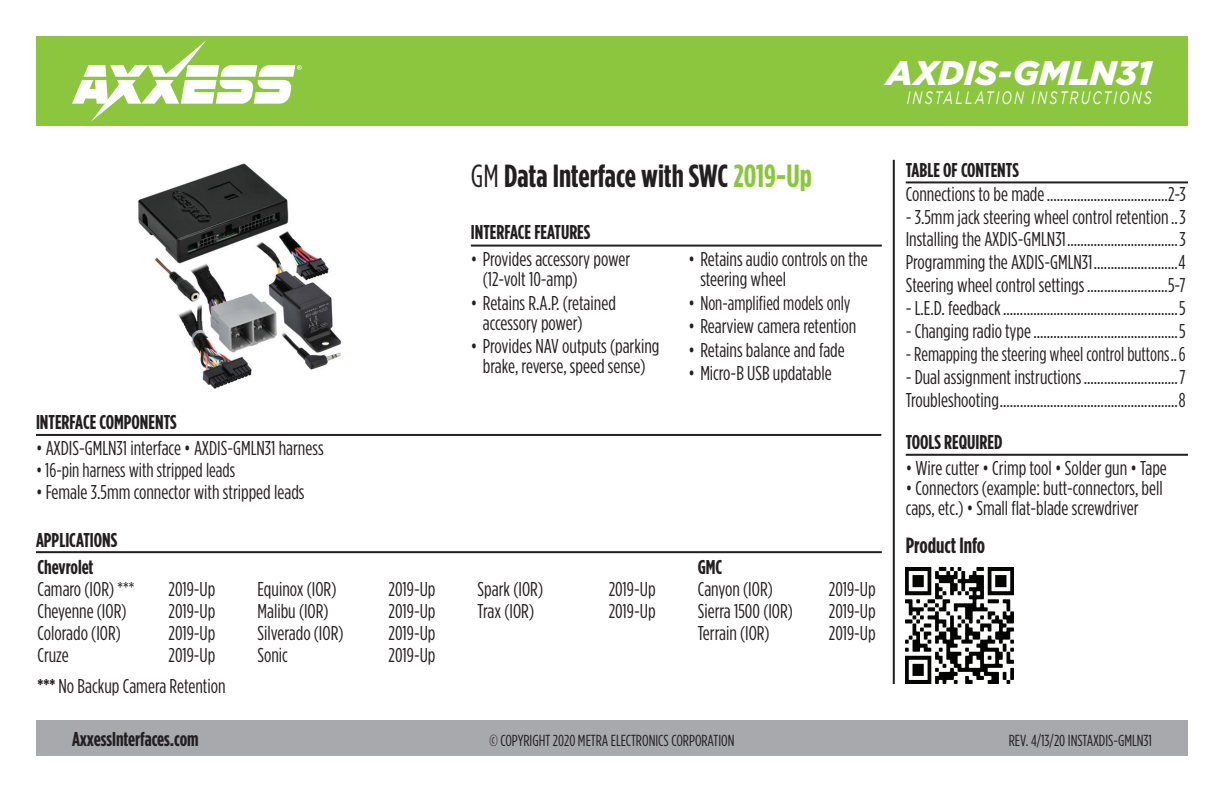
<style>
.page{position:relative;width:1224px;height:792px;background:#fff}
.page>*{position:absolute;margin:0;border:0;box-sizing:border-box;transform-origin:0 0}
.t1{font:italic 900 34px "Gotham";letter-spacing:.005em;color:#fff}
.t2{font:700 32px "Gotham Condensed";color:#231f20}
.t3{font:700 22px "Gotham Condensed";color:#231f20}
.t4{font:20px/20px "Gotham Condensed";color:#231f20}
.t5{font:700 20px/27px "Gotham Condensed";color:#231f20}
.t6{font:20px "Gotham Condensed";color:#231f20;scale:.95 1}
.t7{font:20px "Gotham Condensed";color:#231f20;scale:.96 1}
.t8{font:italic 18px "Gotham";letter-spacing:.165em;color:#fff;scale:.7 1}
.t9{font:16px "Gotham Condensed";color:#231f20}
.s1{font-weight:700}
.s2{font-weight:400}
.s3{color:#8bc63e}
</style>
<div class="page">
<div style="left:36px;top:720px;width:1152px;height:36px;background:#a8a9ad"></div>
<div style="left:36px;top:36px;width:1152px;height:90px;background:#8bc63e"></div>
<svg style="left:72px;top:40px;width:230px;height:82px"></svg>
<hr style="left:893px;top:160px;width:2px;height:524px;background:#231f20">
<img style="left:906px;top:568px;width:107px;height:116px">
<hr style="left:471px;top:245px;width:411px;height:2px;background:#231f20">
<hr style="left:36px;top:434px;width:845px;height:2px;background:#231f20">
<hr style="left:906px;top:181px;width:282px;height:2px;background:#231f20">
<img style="left:138px;top:163px;width:204px;height:226px">
<hr style="left:906px;top:454px;width:282px;height:2px;background:#231f20">
<hr style="left:36px;top:551px;width:846px;height:2px;background:#231f20">
<p class="t5" style="left:36px;top:408px;width:142px">INTERFACE COMPONENTS</p>
<p class="t4" style="left:36px;top:438px;width:289px">• AXDIS-GMLN31 interface • AXDIS-GMLN31 harness</p>
<p class="t7" style="left:36px;top:459px;width:209px">• 16-pin harness with stripped leads</p>
<p class="t4" style="left:36px;top:481px;width:270px">• Female 3.5mm connector with stripped leads</p>
<p class="t5" style="left:36px;top:526px;width:83px">APPLICATIONS<br>Chevrolet</p>
<p class="t4" style="left:37px;top:578px;width:98px">Camaro (IOR) ***</p>
<p class="t4" style="left:169px;top:578px;width:48px">2019-Up</p>
<p class="t4" style="left:37px;top:600px;width:91px">Cheyenne (IOR)</p>
<p class="t4" style="left:169px;top:600px;width:48px">2019-Up</p>
<p class="t4" style="left:37px;top:622px;width:85px">Colorado (IOR)</p>
<p class="t4" style="left:169px;top:622px;width:48px">2019-Up</p>
<p class="t4" style="left:37px;top:644px;width:33px">Cruze</p>
<p class="t4" style="left:169px;top:644px;width:48px">2019-Up</p>
<p class="t4" style="left:37px;top:676px;width:190px"><span class="s1">***</span> No Backup Camera Retention</p>
<p class="t4" style="left:258px;top:578px;width:80px">Equinox (IOR)</p>
<p class="t4" style="left:389px;top:578px;width:48px">2019-Up</p>
<p class="t4" style="left:258px;top:600px;width:73px">Malibu (IOR)</p>
<p class="t4" style="left:389px;top:600px;width:48px">2019-Up</p>
<p class="t4" style="left:258px;top:622px;width:87px">Silverado (IOR)</p>
<p class="t4" style="left:389px;top:622px;width:48px">2019-Up</p>
<p class="t4" style="left:258px;top:644px;width:32px">Sonic</p>
<p class="t4" style="left:389px;top:644px;width:48px">2019-Up</p>
<h1 class="t1" style="left:886px;top:53px;width:267px">AXDIS-GMLN31</h1>
<p class="t8" style="left:907px;top:88px;width:352px">INSTALLATION INSTRUCTIONS</p>
<h2 class="t2" style="left:471px;top:158px;width:343px"><span class="s2">GM</span> Data Interface with SWC <span class="s3">2019-Up</span></h2>
<p class="t5" style="left:471px;top:218px;width:121px">INTERFACE FEATURES</p>
<p class="t4" style="left:483px;top:249px;width:149px;text-indent:-12px">• Provides accessory power (12-volt 10-amp)</p>
<p class="t4" style="left:483px;top:292px;width:135px;text-indent:-12px">• Retains R.A.P. (retained accessory power)</p>
<p class="t4" style="left:471px;top:336px;width:190px;text-align:center">• Provides NAV outputs (parking brake, reverse, speed sense)</p>
<p class="t4" style="left:700px;top:249px;width:169px;text-indent:-12px">• Retains audio controls on the steering wheel</p>
<p class="t4" style="left:688px;top:292px;width:164px">• Non-amplified models only</p>
<p class="t4" style="left:688px;top:316px;width:169px">• Rearview camera retention</p>
<p class="t4" style="left:688px;top:340px;width:158px">• Retains balance and fade</p>
<p class="t4" style="left:688px;top:363px;width:145px">• Micro-B USB updatable</p>
<p class="t4" style="left:478px;top:578px;width:67px">Spark (IOR)</p>
<p class="t4" style="left:609px;top:578px;width:48px">2019-Up</p>
<p class="t4" style="left:478px;top:600px;width:58px">Trax (IOR)</p>
<p class="t4" style="left:609px;top:600px;width:48px">2019-Up</p>
<p class="t5" style="left:698px;top:552px;width:26px">GMC</p>
<p class="t4" style="left:698px;top:578px;width:77px">Canyon (IOR)</p>
<p class="t4" style="left:829px;top:578px;width:48px">2019-Up</p>
<p class="t4" style="left:698px;top:600px;width:97px">Sierra 1500 (IOR)</p>
<p class="t4" style="left:829px;top:600px;width:48px">2019-Up</p>
<p class="t4" style="left:698px;top:622px;width:73px">Terrain (IOR)</p>
<p class="t4" style="left:829px;top:622px;width:48px">2019-Up</p>
<p class="t5" style="left:906px;top:156px;width:115px">TABLE OF CONTENTS</p>
<p class="t4" style="left:906px;top:183px;width:281px">Connections to be made....................................2-3</p>
<p class="t4" style="left:906px;top:205px;width:282px;line-height:22.8px;text-align:justify">- 3.5mm jack steering wheel control retention..3<br>Installing the AXDIS-GMLN31.................................3<br>Programming the AXDIS-GMLN31.........................4<br>Steering wheel control settings........................5-7</p>
<p class="t4" style="left:906px;top:298px;width:281px">- L.E.D. feedback....................................................5</p>
<p class="t4" style="left:906px;top:321px;width:281px">- Changing radio type...........................................5</p>
<p class="t6" style="left:906px;top:343px;width:296px">- Remapping the steering wheel control buttons..6</p>
<p class="t4" style="left:906px;top:365px;width:282px;line-height:22.8px">- Dual assignment instructions............................7<br>Troubleshooting.....................................................8</p>
<p class="t5" style="left:906px;top:428px;width:98px">TOOLS REQUIRED</p>
<p class="t4" style="left:906px;top:457px;width:263px">• Wire cutter • Crimp tool • Solder gun • Tape</p>
<p class="t4" style="left:906px;top:477px;width:259px">• Connectors (example: butt-connectors, bell caps, etc.) • Small flat-blade screwdriver</p>
<p class="t3" style="left:906px;top:533px;width:81px">Product Info</p>
<p class="t5" style="left:72px;top:725px;width:128px">AxxessInterfaces.com</p>
<p class="t9" style="left:489px;top:732px;width:247px">© COPYRIGHT 2020 METRA ELECTRONICS CORPORATION</p>
<p class="t9" style="left:1009px;top:732px;width:145px">REV. 4/13/20 INSTAXDIS-GMLN31</p>
</div>
